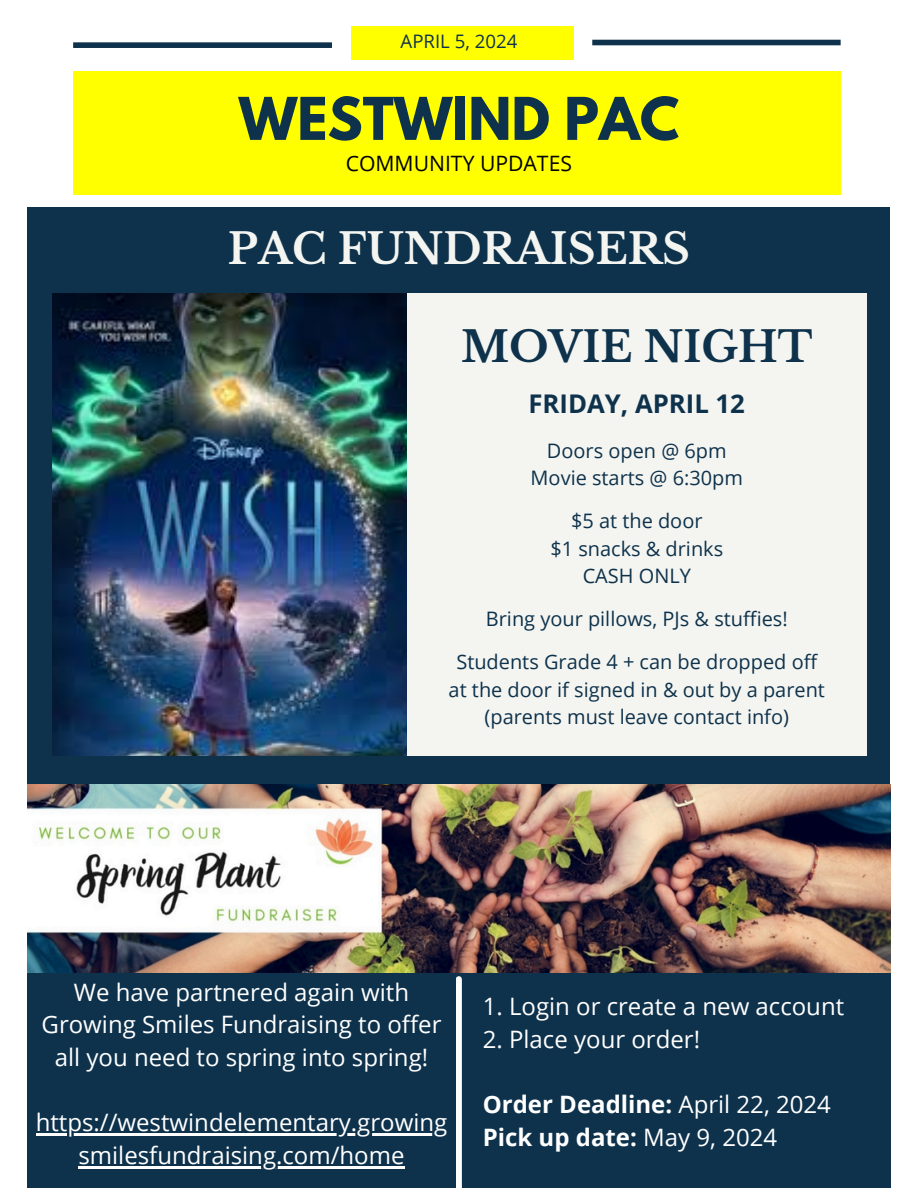
<style>
.page{position:relative;width:918px;height:1188px;background:#fff}
.page>*{position:absolute;margin:0;border:0;box-sizing:border-box;transform-origin:0 0}
.t1{font:700 52.2px "League Spartan";color:#0e324c}
.t2{font:700 42px "Libre Baskerville";color:#f4f5f0}
.t3{font:700 42px "Libre Baskerville";color:#0e324c}
.t4{font:700 25.8px "Open Sans";color:#0e324c}
.t5{font:24px/32.7px "Open Sans";color:#fff;text-align:center}
.t6{font:700 24px/32.7px "Open Sans";color:#fff}
.t7{font:21.15px "Open Sans";color:#000}
.t8{font:19.95px/27.5px "Open Sans";color:#0e324c;text-align:center}
.t9{font:18.6px "Open Sans";color:#0e324c}
.s1{font-weight:400}
</style>
<div class="page">
<div style="left:73px;top:71px;width:767px;height:123px;background:#ff0"></div>
<div style="left:351px;top:26px;width:222px;height:33px;background:#ff0"></div>
<div style="left:592px;top:40px;width:249px;height:5px;background:#0e324c"></div>
<div style="left:73px;top:42px;width:259px;height:6px;background:#0e324c"></div>
<div style="left:27px;top:207px;width:863px;height:981px;background:#0e324c"></div>
<img style="left:27px;top:785px;width:863px;height:188px">
<svg style="left:456px;top:976px;width:6px;height:212px"></svg>
<hr style="left:36px;top:1133px;width:411px;height:3px;background:#fff">
<hr style="left:78px;top:1166px;width:327px;height:2px;background:#fff">
<img style="left:52px;top:293px;width:355px;height:463px">
<div style="left:407px;top:293px;width:460px;height:463px;background:#f4f5f0"></div>
<p class="t9" style="left:401px;top:28px;width:118px">APRIL 5, 2024</p>
<p class="t1" style="left:239px;top:93px;width:442px">WESTWIND PAC</p>
<p class="t7" style="left:346px;top:149px;width:228px">COMMUNITY UPDATES</p>
<h2 class="t2" style="left:228px;top:223px;width:463px">PAC FUNDRAISERS</h2>
<h6 class="t3" style="left:461px;top:321px;width:353px">MOVIE NIGHT</h6>
<p class="t4" style="left:528px;top:385px;width:218px">FRIDAY, APRIL 12</p>
<h4 class="t8" style="left:531px;top:436px;width:214px">Doors open @ 6pm<br>Movie starts @ 6:30pm</h4>
<p class="t8" style="left:550px;top:507px;width:174px">$5 at the door<br>$1 snacks &amp; drinks<br>CASH ONLY</p>
<h4 class="t8" style="left:486px;top:605px;width:303px">Bring your pillows, PJs &amp; stuffies!</h4>
<h4 class="t8" style="left:449px;top:648px;width:378px">Students Grade 4 + can be dropped off at the door if signed in &amp; out by a parent (parents must leave contact info)</h4>
<p class="t5" style="left:42px;top:975px;width:401px">We have partnered again with<br>Growing Smiles Fundraising to offer all you need to spring into spring!</p>
<h6 class="t5" style="left:483px;top:990px;width:363px">1. Login or create a new account</h6>
<h6 class="t5" style="left:483px;top:1022px;width:219px">2. Place your order!</h6>
<p class="t5" style="left:36px;top:1105px;width:413px">https://westwindelementary.growing</p>
<h3 class="t5" style="left:78px;top:1138px;width:328px">smilesfundraising.com/home</h3>
<h6 class="t6" style="left:483px;top:1088px;width:350px">Order Deadline: <span class="s1">April 22, 2024<br></span>Pick up date: <span class="s1">May 9, 2024</span></h6>
</div>
